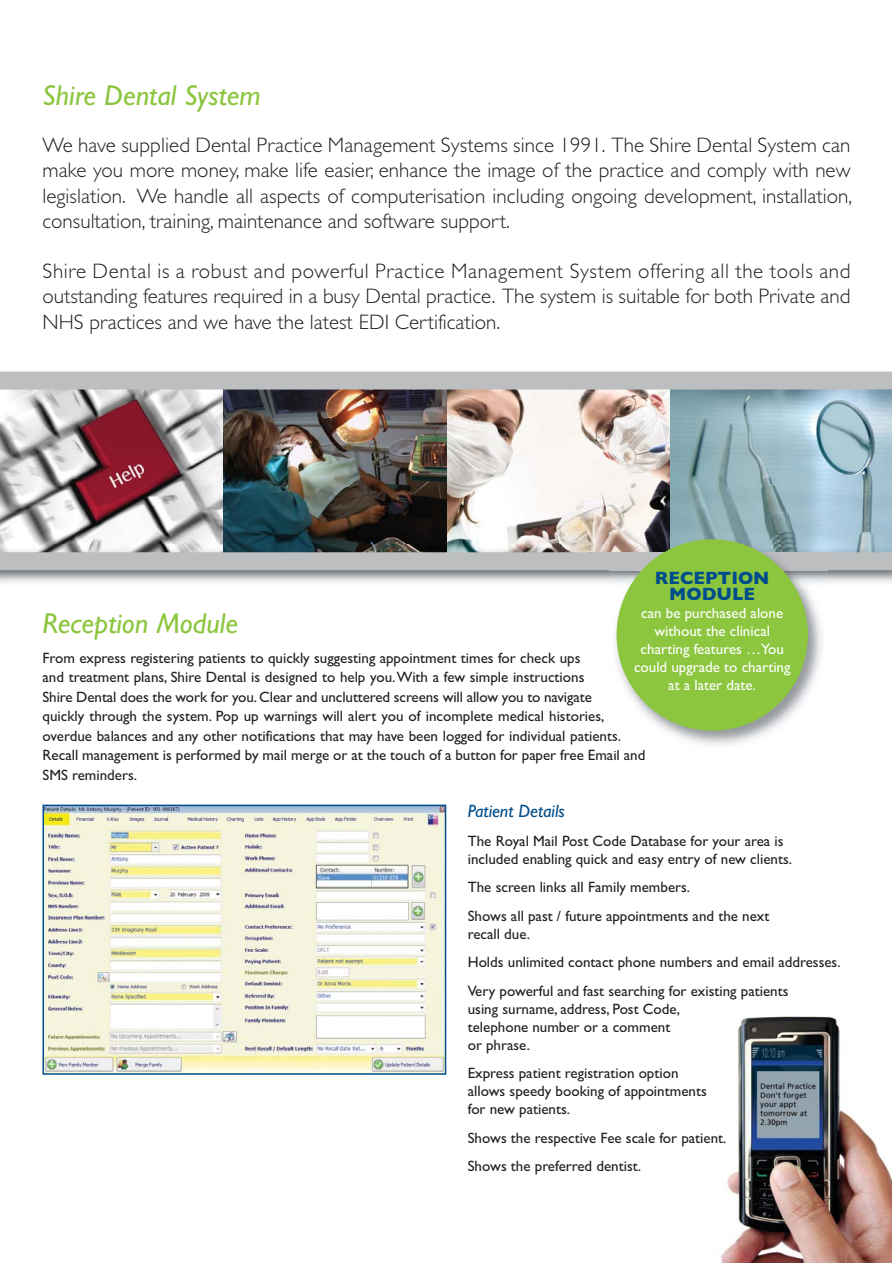
<style>
.page{position:relative;width:893px;height:1263px;background:#fff}
.page>*{position:absolute;margin:0;border:0;box-sizing:border-box;transform-origin:0 0}
.t1{font:italic 28.8px "Gill Sans";color:#8cc63f}
.t2{font:300 21px/25.2px "Gill Sans";color:#231f20;text-align:justify}
.t3{font:700 18px/16.5px "Gill Sans";color:#004d8c;text-align:center}
.t4{font:italic 18px "Gill Sans";color:#004d8c}
.t5{font:15px/19.5px "Gill Sans";color:#231f20}
.t6{font:15px/18px "Gill Sans";color:#fff;text-align:center}
</style>
<div class="page">
<img style="left:0;top:389px;width:223px;height:155px">
<img style="left:670px;top:389px;width:222px;height:155px">
<img style="left:446px;top:389px;width:224px;height:155px">
<img style="left:223px;top:389px;width:223px;height:155px">
<div style="left:0;top:371px;width:893px;height:18px;background:#bcbec0"></div>
<img style="left:0;top:544px;width:892px;height:8px">
<div style="left:0;top:552px;width:893px;height:18px;background:#bcbec0"></div>
<img style="left:46px;top:808px;width:397px;height:264px">
<div style="left:43px;top:805px;width:403px;height:270px;border:2px solid #004d8c"></div>
<img style="left:610px;top:533px;width:217px;height:212px">
<div style="left:617px;top:539px;width:191px;height:192px;background:#8cc63f;border-radius:50%"></div>
<img style="left:721px;top:1016px;width:171px;height:247px">
<hr style="left:892px;top:362px;width:1px;height:235px;background:#fff">
<h1 class="t1" style="left:43px;top:85px;width:220px">Shire Dental System</h1>
<p class="t2" style="left:43px;top:135px;width:811px">We have supplied Dental Practice Management Systems since 1991. The Shire Dental System can make you more money, make life easier, enhance the image of the practice and comply with new legislation. We handle all aspects of computerisation including ongoing development, installation, consultation, training, maintenance and software support.</p>
<p class="t2" style="left:43px;top:261px;width:810px">Shire Dental is a robust and powerful Practice Management System offering all the tools and outstanding features required in a busy Dental practice. The system is suitable for both Private and NHS practices and we have the latest EDI Certification.</p>
<p class="t3" style="left:655px;top:572px;width:116px">RECEPTION<br>MODULE</p>
<p class="t6" style="left:634px;top:606px;width:158px">can be purchased alone without the clinical charting features …You could upgrade to charting at a later date.</p>
<h1 class="t1" style="left:43px;top:613px;width:197px">Reception Module</h1>
<p class="t5" style="left:43px;top:650px;width:604px">From express registering patients to quickly suggesting appointment times for check ups<br>and treatment plans, Shire Dental is designed to help you. With a few simple instructions<br>Shire Dental does the work for you. Clear and uncluttered screens will allow you to navigate<br>quickly through the system. Pop up warnings will alert you of incomplete medical histories, overdue balances and any other notifications that may have been logged for individual patients.<br>Recall management is performed by mail merge or at the touch of a button for paper free Email and SMS reminders.</p>
<p class="t4" style="left:468px;top:805px;width:99px">Patient Details</p>
<p class="t5" style="left:468px;top:833px;width:326px;line-height:18px">The Royal Mail Post Code Database for your area is included enabling quick and easy entry of new clients.</p>
<p class="t5" style="left:468px;top:874px;width:303px;line-height:28.5px">The screen links all Family members.<br>Shows all past / future appointments and the next</p>
<p class="t5" style="left:468px;top:921px;width:374px;line-height:28.5px">recall due.<br>Holds unlimited contact phone numbers and email addresses.<br>Very powerful and fast searching for existing patients</p>
<p class="t5" style="left:468px;top:1001px;width:214px;line-height:18px">using surname, address, Post Code, telephone number or a comment or phrase.</p>
<p class="t5" style="left:468px;top:1066px;width:241px;line-height:18px">Express patient registration option allows speedy booking of appointments for new patients.</p>
<p class="t5" style="left:468px;top:1125px;width:260px;line-height:28.5px">Shows the respective Fee scale for patient.<br>Shows the preferred dentist.</p>
</div>
